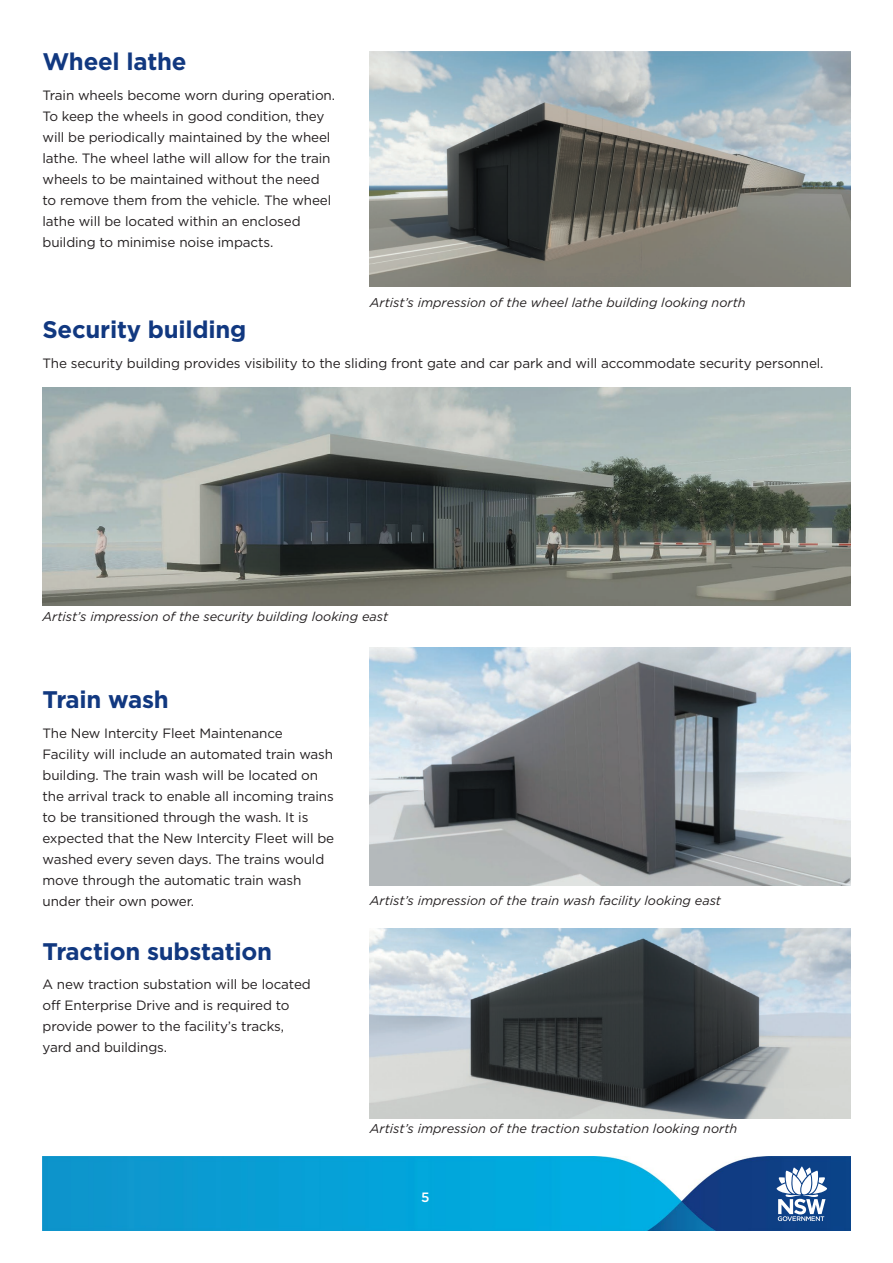
<style>
.page{position:relative;width:893px;height:1263px;background:#fff}
.page>*{position:absolute;margin:0;border:0;box-sizing:border-box;transform-origin:0 0}
.t1{font:700 24px "Gotham";letter-spacing:-.01em;color:#113880}
.t2{font:13.5px/21px "Gotham";letter-spacing:-.01em;color:#231f20}
.t3{font:500 13.5px "Gotham";color:#fff}
.t4{font:italic 12.75px "Gotham";color:#231f20}
</style>
<div class="page">
<img style="left:370px;top:51px;width:480px;height:236px">
<img style="left:43px;top:388px;width:807px;height:217px">
<img style="left:370px;top:648px;width:480px;height:238px">
<img style="left:370px;top:928px;width:480px;height:190px">
<img style="left:43px;top:1157px;width:807px;height:74px">
<svg style="left:777px;top:1166px;width:50px;height:55px"></svg>
<p class="t1" style="left:43px;top:47px;width:146px">Wheel lathe</p>
<p class="t2" style="left:43px;top:84px;width:294px">Train wheels become worn during operation.<br>To keep the wheels in good condition, they will be periodically maintained by the wheel lathe. The wheel lathe will allow for the train wheels to be maintained without the need to remove them from the vehicle. The wheel lathe will be located within an enclosed building to minimise noise impacts.</p>
<h1 class="t1" style="left:43px;top:315px;width:205px">Security building</h1>
<p class="t4" style="left:370px;top:295px;width:377px">Artist’s impression of the wheel lathe building looking north</p>
<p class="t2" style="left:43px;top:352px;width:782px">The security building provides visibility to the sliding front gate and car park and will accommodate security personnel.</p>
<p class="t4" style="left:43px;top:609px;width:347px">Artist’s impression of the security building looking east</p>
<p class="t1" style="left:43px;top:685px;width:128px">Train wash</p>
<p class="t2" style="left:43px;top:722px;width:293px">The New Intercity Fleet Maintenance<br>Facility will include an automated train wash building. The train wash will be located on the arrival track to enable all incoming trains to be transitioned through the wash. It is expected that the New Intercity Fleet will be washed every seven days. The trains would move through the automatic train wash under their own power.</p>
<p class="t1" style="left:43px;top:937px;width:231px">Traction substation</p>
<p class="t2" style="left:43px;top:974px;width:270px">A new traction substation will be located off Enterprise Drive and is required to provide power to the facility’s tracks, yard and buildings.</p>
<p class="t4" style="left:370px;top:892px;width:353px">Artist’s impression of the train wash facility looking east</p>
<p class="t4" style="left:370px;top:1120px;width:369px">Artist’s impression of the traction substation looking north</p>
<p class="t3" style="left:421px;top:1188px;width:10px">5</p>
</div>
